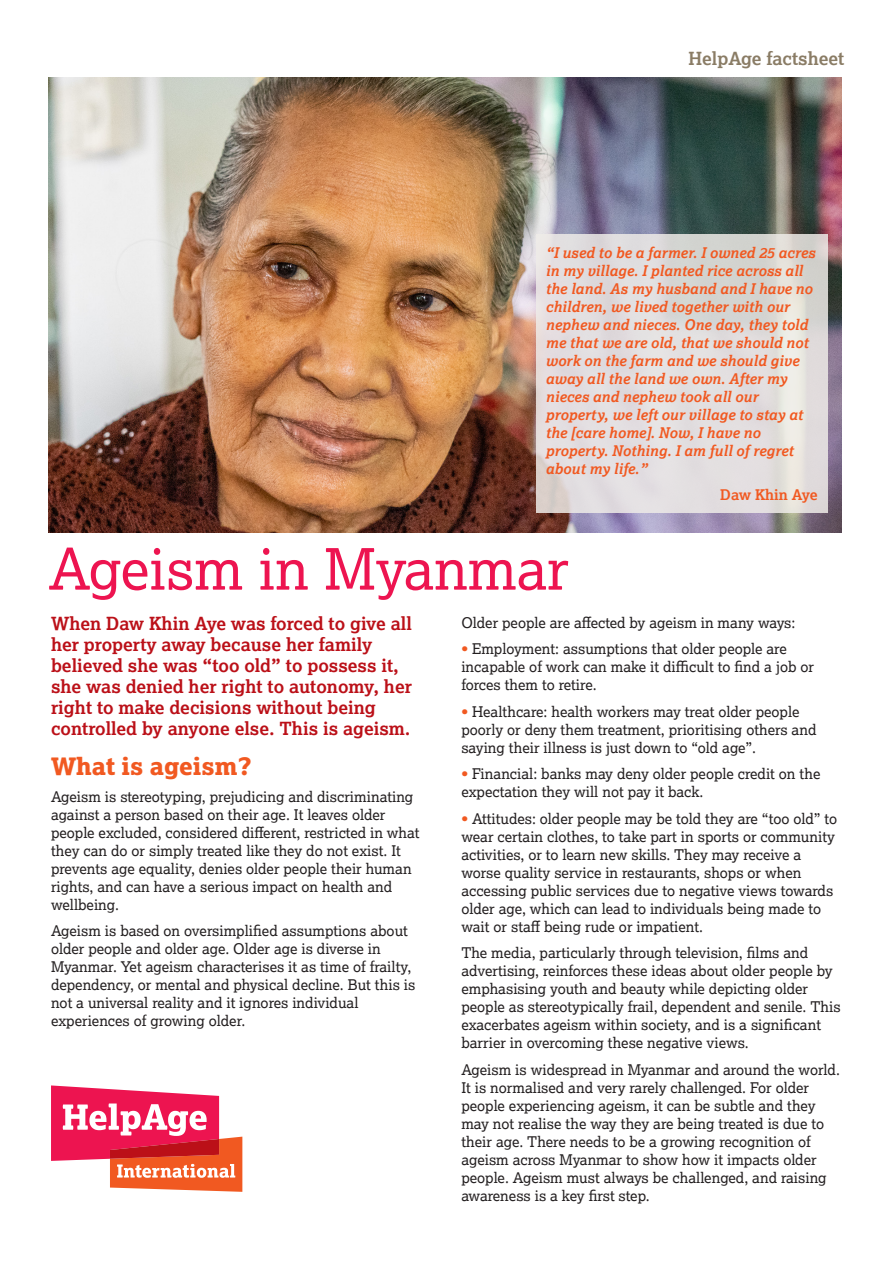
<style>
.page{position:relative;width:893px;height:1263px;background:#fff}
.page>*{position:absolute;margin:0;border:0;box-sizing:border-box;transform-origin:0 0}
.Factsheet_title{font:57px "Lexia";color:#ed1450}
.Subhead_1{font:24px "Lexia X Bold";color:#f15921}
.Intro_text_large{font:700 18px/21px "Lexia";color:#bb1018}
.Document_category{font:700 18px "Lexia";color:#8a7c65}
.Text{font:14.7px/18px "Lexia";color:#231f20}
.Text-2{font:italic 700 14.7px/18px "Lexia";color:#f15921}
.Text-3{font:700 14.7px "Lexia";color:#f15921}
.s1{font-weight:700;color:#f15921}
</style>
<div class="page">
<svg style="left:51px;top:1085px;width:191px;height:107px"></svg>
<img style="left:49px;top:78px;width:793px;height:454px">
<svg style="left:536px;top:234px;width:291px;height:278px;fill:#e2dddf"></svg>
<p class="Document_category" style="left:688px;top:47px;width:157px">HelpAge factsheet</p>
<p class="Text-2" style="left:545px;top:243px;width:271px">“I used to be a farmer. I owned 25 acres in my village. I planted rice across all the land. As my husband and I have no children, we lived together with our nephew and nieces. One day, they told me that we are old, that we should not work on the farm and we should give away all the land we own. After my nieces and nephew took all our property, we left our village to stay at the [care home]. Now, I have no property. Nothing. I am full of regret about my life.”</p>
<p class="Text-3" style="left:720px;top:486px;width:99px">Daw Khin Aye</p>
<p class="Factsheet_title" style="left:49px;top:533px;width:522px">Ageism in Myanmar</p>
<p class="Intro_text_large" style="left:51px;top:613px;width:362px">When Daw Khin Aye was forced to give all her property away because her family believed she was “too old” to possess it, she was denied her right to autonomy, her right to make decisions without being controlled by anyone else. This is ageism.</p>
<p class="Subhead_1" style="left:51px;top:751px;width:203px">What is ageism?</p>
<p class="Text" style="left:51px;top:787px;width:370px">Ageism is stereotyping, prejudicing and discriminating against a person based on their age. It leaves older people excluded, considered different, restricted in what they can do or simply treated like they do not exist. It prevents age equality, denies older people their human rights, and can have a serious impact on health and wellbeing.</p>
<p class="Text" style="left:51px;top:921px;width:366px">Ageism is based on oversimplified assumptions about older people and older age. Older age is diverse in Myanmar. Yet ageism characterises it as time of frailty, dependency, or mental and physical decline. But this is not a universal reality and it ignores individual experiences of growing older.</p>
<p class="Text" style="left:461px;top:613px;width:336px">Older people are affected by ageism in many ways:</p>
<p class="Text" style="left:461px;top:639px;width:354px"><span class="s1">•</span> Employment: assumptions that older people are incapable of work can make it difficult to find a job or forces them to retire.</p>
<p class="Text" style="left:461px;top:702px;width:357px"><span class="s1">•</span> Healthcare: health workers may treat older people poorly or deny them treatment, prioritising others and saying their illness is just down to “old age”.</p>
<p class="Text" style="left:461px;top:764px;width:360px"><span class="s1">•</span> Financial: banks may deny older people credit on the expectation they will not pay it back.</p>
<p class="Text" style="left:461px;top:809px;width:377px"><span class="s1">•</span> Attitudes: older people may be told they are “too old” to wear certain clothes, to take part in sports or community activities, or to learn new skills. They may receive a worse quality service in restaurants, shops or when accessing public services due to negative views towards older age, which can lead to individuals being made to wait or staff being rude or impatient.</p>
<p class="Text" style="left:461px;top:943px;width:381px">The media, particularly through television, films and advertising, reinforces these ideas about older people by emphasising youth and beauty while depicting older people as stereotypically frail, dependent and senile. This exacerbates ageism within society, and is a significant barrier in overcoming these negative views.</p>
<p class="Text" style="left:461px;top:1060px;width:380px">Ageism is widespread in Myanmar and around the world.<br>It is normalised and very rarely challenged. For older people experiencing ageism, it can be subtle and they may not realise the way they are being treated is due to their age. There needs to be a growing recognition of ageism across Myanmar to show how it impacts older people. Ageism must always be challenged, and raising awareness is a key first step.</p>
</div>
